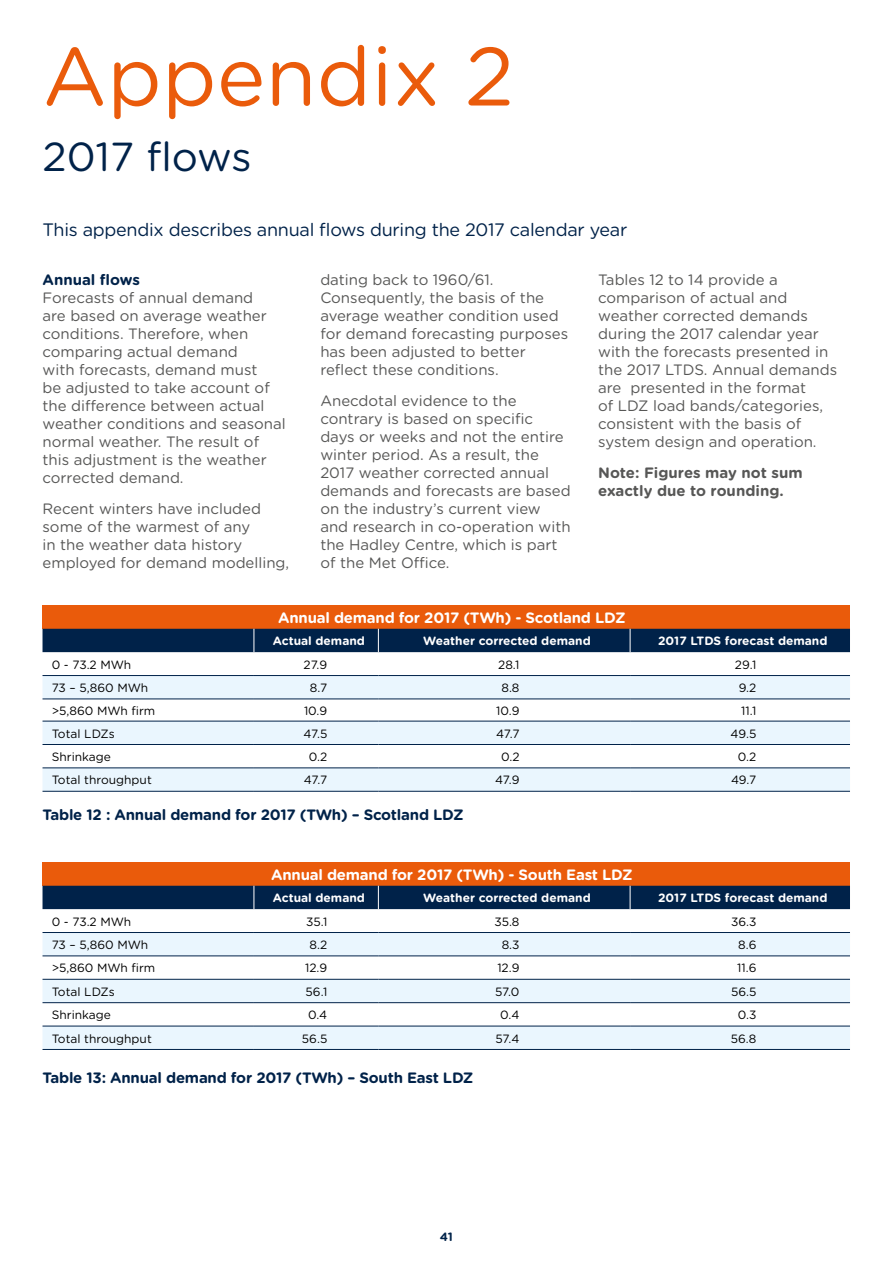
<style>
.page{position:relative;width:893px;height:1263px;background:#fff}
.page>*{position:absolute;margin:0;border:0;box-sizing:border-box;transform-origin:0 0}
.t1{font:82.5px "Gotham Rounded";color:#ea5b0b}
.t2{font:40.5px "Gotham Rounded";letter-spacing:-.005em;color:#002249}
.t3{font:18px "Gotham Rounded";letter-spacing:-.015em;color:#002249}
.t4{font:15px/18px "Gotham Rounded";color:#575756}
.t5{font:700 15px "Gotham Rounded";letter-spacing:-.015em;color:#002249}
.t6{font:700 15px "Gotham Rounded";letter-spacing:-.015em;color:#fff}
.t7{font:700 15px/18px "Gotham Rounded";color:#575756}
.t8{font:12px "Gotham Rounded";color:#000}
.t9{font:700 12px "Gotham Rounded";color:#fff}
.t10{font:700 12px "Gotham Rounded";color:#002249}
</style>
<div class="page">
<div style="left:43px;top:605px;width:807px;height:24px;background:#ea5b0b"></div>
<div style="left:43px;top:676px;width:807px;height:115px;background:#eaf6fe"></div>
<svg style="left:43px;top:699px;width:807px;height:68px"></svg>
<div style="left:43px;top:629px;width:807px;height:23px;background:#002249"></div>
<hr style="left:43px;top:675px;width:211px;height:1px;background:#002249">
<hr style="left:254px;top:675px;width:124px;height:1px;background:#002249">
<hr style="left:378px;top:675px;width:252px;height:1px;background:#002249">
<hr style="left:630px;top:675px;width:220px;height:1px;background:#002249">
<hr style="left:43px;top:698px;width:211px;height:1px;background:#002249">
<hr style="left:254px;top:698px;width:124px;height:1px;background:#002249">
<hr style="left:378px;top:698px;width:252px;height:1px;background:#002249">
<hr style="left:630px;top:698px;width:220px;height:1px;background:#002249">
<hr style="left:43px;top:721px;width:211px;height:1px;background:#002249">
<hr style="left:254px;top:721px;width:124px;height:1px;background:#002249">
<hr style="left:378px;top:721px;width:252px;height:1px;background:#002249">
<hr style="left:630px;top:721px;width:220px;height:1px;background:#002249">
<hr style="left:43px;top:744px;width:211px;height:1px;background:#002249">
<hr style="left:254px;top:744px;width:124px;height:1px;background:#002249">
<hr style="left:378px;top:744px;width:252px;height:1px;background:#002249">
<hr style="left:630px;top:744px;width:220px;height:1px;background:#002249">
<hr style="left:43px;top:767px;width:211px;height:1px;background:#002249">
<hr style="left:254px;top:767px;width:124px;height:1px;background:#002249">
<hr style="left:378px;top:767px;width:252px;height:1px;background:#002249">
<hr style="left:630px;top:767px;width:220px;height:1px;background:#002249">
<hr style="left:43px;top:791px;width:211px;height:1px;background:#002249">
<hr style="left:254px;top:791px;width:124px;height:1px;background:#002249">
<hr style="left:378px;top:791px;width:252px;height:1px;background:#002249">
<hr style="left:630px;top:791px;width:220px;height:1px;background:#002249">
<div style="left:43px;top:862px;width:807px;height:24px;background:#ea5b0b"></div>
<div style="left:43px;top:933px;width:807px;height:116px;background:#eaf6fe"></div>
<svg style="left:43px;top:956px;width:807px;height:70px"></svg>
<div style="left:43px;top:886px;width:807px;height:23px;background:#002249"></div>
<hr style="left:43px;top:932px;width:211px;height:1px;background:#002249">
<hr style="left:254px;top:932px;width:124px;height:1px;background:#002249">
<hr style="left:378px;top:932px;width:252px;height:1px;background:#002249">
<hr style="left:630px;top:932px;width:220px;height:1px;background:#002249">
<hr style="left:43px;top:955px;width:211px;height:1px;background:#002249">
<hr style="left:254px;top:955px;width:124px;height:1px;background:#002249">
<hr style="left:378px;top:955px;width:252px;height:1px;background:#002249">
<hr style="left:630px;top:955px;width:220px;height:1px;background:#002249">
<hr style="left:43px;top:979px;width:211px;height:1px;background:#002249">
<hr style="left:254px;top:979px;width:124px;height:1px;background:#002249">
<hr style="left:378px;top:979px;width:252px;height:1px;background:#002249">
<hr style="left:630px;top:979px;width:220px;height:1px;background:#002249">
<hr style="left:43px;top:1002px;width:211px;height:1px;background:#002249">
<hr style="left:254px;top:1002px;width:124px;height:1px;background:#002249">
<hr style="left:378px;top:1002px;width:252px;height:1px;background:#002249">
<hr style="left:630px;top:1002px;width:220px;height:1px;background:#002249">
<hr style="left:43px;top:1026px;width:211px;height:1px;background:#002249">
<hr style="left:254px;top:1026px;width:124px;height:1px;background:#002249">
<hr style="left:378px;top:1026px;width:252px;height:1px;background:#002249">
<hr style="left:630px;top:1026px;width:220px;height:1px;background:#002249">
<hr style="left:43px;top:1049px;width:211px;height:1px;background:#002249">
<hr style="left:254px;top:1049px;width:124px;height:1px;background:#002249">
<hr style="left:378px;top:1049px;width:252px;height:1px;background:#002249">
<hr style="left:630px;top:1049px;width:220px;height:1px;background:#002249">
<h1 class="t1" style="left:43px;top:20px;width:473px">Appendix 2</h1>
<h2 class="t2" style="left:43px;top:129px;width:211px">2017 flows</h2>
<p class="t3" style="left:43px;top:217px;width:586px">This appendix describes annual flows during the 2017 calendar year</p>
<p class="t5" style="left:43px;top:269px;width:99px">Annual flows</p>
<p class="t4" style="left:43px;top:288px;width:245px">Forecasts of annual demand<br>are based on average weather conditions. Therefore, when comparing actual demand<br>with forecasts, demand must<br>be adjusted to take account of the difference between actual weather conditions and seasonal normal weather. The result of this adjustment is the weather corrected demand.</p>
<p class="t4" style="left:43px;top:499px;width:248px">Recent winters have included some of the warmest of any<br>in the weather data history employed for demand modelling,</p>
<p class="t4" style="left:320px;top:270px;width:249px">dating back to 1960/61.<br>Consequently, the basis of the average weather condition used for demand forecasting purposes has been adjusted to better reflect these conditions.</p>
<p class="t4" style="left:320px;top:391px;width:252px">Anecdotal evidence to the contrary is based on specific days or weeks and not the entire winter period. As a result, the<br>2017 weather corrected annual demands and forecasts are based on the industry’s current view and research in co-operation with the Hadley Centre, which is part of the Met Office.</p>
<p class="t4" style="left:598px;top:270px;width:241px">Tables 12 to 14 provide a comparison of actual and weather corrected demands during the 2017 calendar year with the forecasts presented in the 2017 LTDS. Annual demands are presented in the format<br>of LDZ load bands/categories, consistent with the basis of system design and operation.</p>
<p class="t7" style="left:598px;top:463px;width:206px">Note: Figures may not sum exactly due to rounding.</p>
<p class="t6" style="left:278px;top:607px;width:349px">Annual demand for 2017 (TWh) - Scotland LDZ</p>
<p class="t9" style="left:273px;top:632px;width:94px">Actual demand</p>
<p class="t9" style="left:423px;top:632px;width:169px">Weather corrected demand</p>
<p class="t9" style="left:658px;top:632px;width:171px">2017 LTDS forecast demand</p>
<p class="t8" style="left:52px;top:656px;width:81px">0 - 73.2 MWh</p>
<p class="t8" style="left:304px;top:656px;width:25px">27.9</p>
<p class="t8" style="left:498px;top:656px;width:23px">28.1</p>
<p class="t8" style="left:735px;top:656px;width:23px">29.1</p>
<p class="t8" style="left:52px;top:679px;width:98px">73 – 5,860 MWh</p>
<p class="t8" style="left:310px;top:679px;width:19px">8.7</p>
<p class="t8" style="left:501px;top:679px;width:20px">8.8</p>
<p class="t8" style="left:739px;top:679px;width:19px">9.2</p>
<p class="t8" style="left:52px;top:702px;width:105px">&gt;5,860 MWh firm</p>
<p class="t8" style="left:304px;top:702px;width:25px">10.9</p>
<p class="t8" style="left:496px;top:702px;width:25px">10.9</p>
<p class="t8" style="left:741px;top:702px;width:17px">11.1</p>
<p class="t8" style="left:52px;top:725px;width:65px">Total LDZs</p>
<p class="t8" style="left:303px;top:725px;width:25px">47.5</p>
<p class="t8" style="left:496px;top:725px;width:25px">47.7</p>
<p class="t8" style="left:731px;top:725px;width:27px">49.5</p>
<p class="t8" style="left:52px;top:748px;width:61px">Shrinkage</p>
<p class="t8" style="left:309px;top:748px;width:20px">0.2</p>
<p class="t8" style="left:501px;top:748px;width:20px">0.2</p>
<p class="t8" style="left:738px;top:748px;width:20px">0.2</p>
<p class="t8" style="left:52px;top:772px;width:102px">Total throughput</p>
<p class="t8" style="left:304px;top:772px;width:25px">47.7</p>
<p class="t8" style="left:495px;top:772px;width:26px">47.9</p>
<p class="t8" style="left:731px;top:772px;width:27px">49.7</p>
<p class="t5" style="left:43px;top:803px;width:423px">Table 12 : Annual demand for 2017 (TWh) – Scotland LDZ</p>
<p class="t6" style="left:271px;top:864px;width:363px">Annual demand for 2017 (TWh) - South East LDZ</p>
<p class="t9" style="left:273px;top:889px;width:94px">Actual demand</p>
<p class="t9" style="left:423px;top:889px;width:169px">Weather corrected demand</p>
<p class="t9" style="left:658px;top:889px;width:171px">2017 LTDS forecast demand</p>
<p class="t8" style="left:52px;top:913px;width:81px">0 - 73.2 MWh</p>
<p class="t8" style="left:306px;top:913px;width:23px">35.1</p>
<p class="t8" style="left:494px;top:913px;width:27px">35.8</p>
<p class="t8" style="left:731px;top:913px;width:27px">36.3</p>
<p class="t8" style="left:52px;top:936px;width:98px">73 – 5,860 MWh</p>
<p class="t8" style="left:310px;top:936px;width:19px">8.2</p>
<p class="t8" style="left:502px;top:936px;width:19px">8.3</p>
<p class="t8" style="left:738px;top:936px;width:20px">8.6</p>
<p class="t8" style="left:52px;top:960px;width:105px">&gt;5,860 MWh firm</p>
<p class="t8" style="left:305px;top:960px;width:24px">12.9</p>
<p class="t8" style="left:497px;top:960px;width:24px">12.9</p>
<p class="t8" style="left:737px;top:960px;width:21px">11.6</p>
<p class="t8" style="left:52px;top:983px;width:65px">Total LDZs</p>
<p class="t8" style="left:306px;top:983px;width:23px">56.1</p>
<p class="t8" style="left:495px;top:983px;width:26px">57.0</p>
<p class="t8" style="left:731px;top:983px;width:27px">56.5</p>
<p class="t8" style="left:52px;top:1007px;width:61px">Shrinkage</p>
<p class="t8" style="left:308px;top:1007px;width:21px">0.4</p>
<p class="t8" style="left:500px;top:1007px;width:21px">0.4</p>
<p class="t8" style="left:738px;top:1007px;width:20px">0.3</p>
<p class="t8" style="left:52px;top:1030px;width:102px">Total throughput</p>
<p class="t8" style="left:302px;top:1030px;width:27px">56.5</p>
<p class="t8" style="left:496px;top:1030px;width:25px">57.4</p>
<p class="t8" style="left:731px;top:1030px;width:27px">56.8</p>
<p class="t5" style="left:43px;top:1066px;width:433px">Table 13: Annual demand for 2017 (TWh) – South East LDZ</p>
<p class="t10" style="left:440px;top:1228px;width:15px">41</p>
</div>
